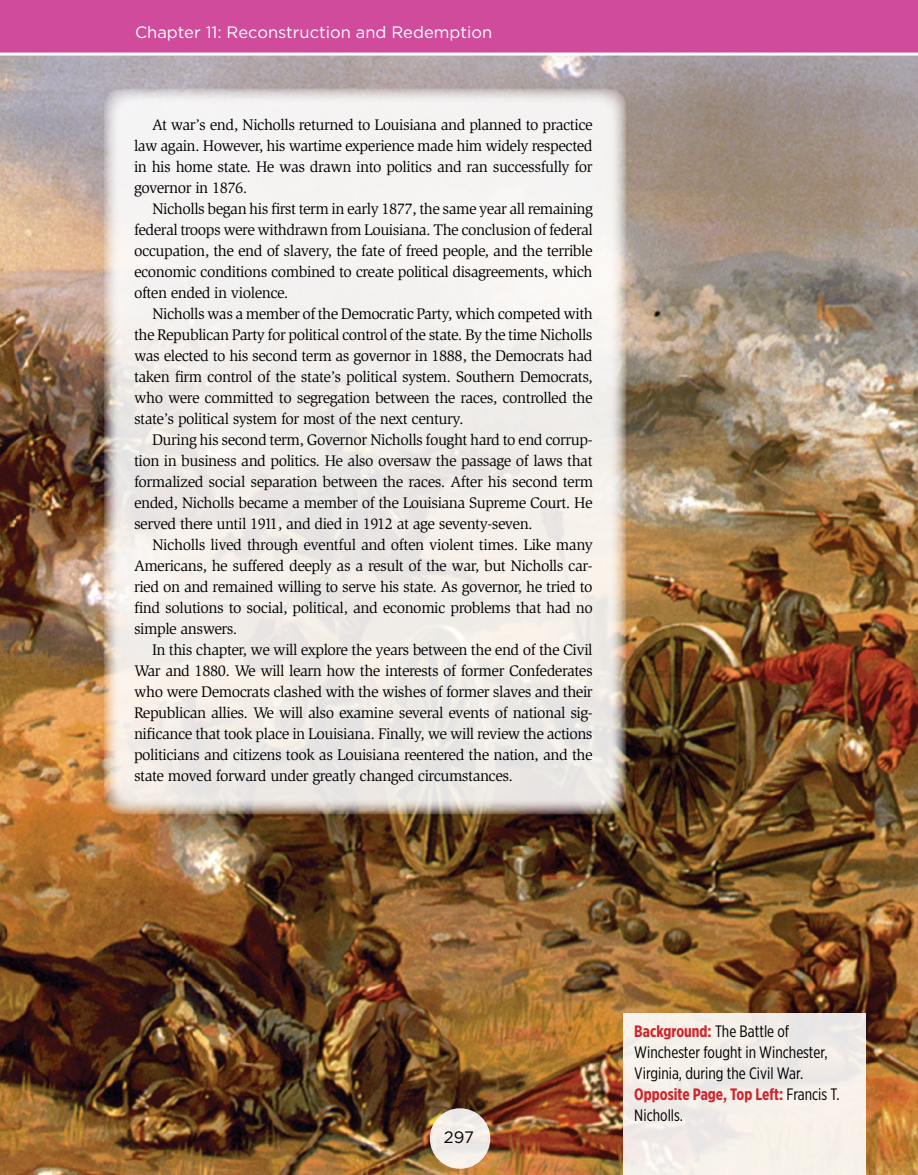
<style>
.page{position:relative;width:918px;height:1175px;background:#fff}
.page>*{position:absolute;margin:0;border:0;box-sizing:border-box;transform-origin:0 0}
.t1{font:16.5px/21px "Gotham X Narrow";color:#000}
.t2{font:16.5px "Gotham";color:#fff}
.t3{font:16.5px "Gotham";color:#000}
.t4{font:15.75px/21px "Slimbach Std";letter-spacing:-.03em;color:#000;text-align:justify}
.s1{font-weight:700;color:#d0232a}
</style>
<div class="page">
<img style="left:0;top:56px;width:918px;height:1118px">
<svg style="left:104px;top:88px;width:522px;height:726px;fill:#f2eeea"></svg>
<div style="left:623px;top:1013px;width:243px;height:161px;background:#f5f0e9"></div>
<div style="left:430px;top:1108px;width:60px;height:60px;background:#f3ede8;border-radius:50%"></div>
<div style="left:0;top:0;width:918px;height:54px;background:#d04b9b"></div>
<svg style="left:0;top:52px;width:918px;height:4px"></svg>
<p class="t2" style="left:135px;top:22px;width:359px">Chapter 11: Reconstruction and Redemption</p>
<p class="t4" style="left:134px;top:114px;width:460px;text-indent:18px">At war’s end, Nicholls returned to Louisiana and planned to practice law again. However, his wartime experience made him widely respected in his home state. He was drawn into politics and ran successfully for governor in 1876.</p>
<p class="t4" style="left:134px;top:198px;width:461px;text-indent:18px">Nicholls began his first term in early 1877, the same year all remaining federal troops were withdrawn from Louisiana. The conclusion of federal occupation, the end of slavery, the fate of freed people, and the terrible economic conditions combined to create political disagreements, which often ended in violence.</p>
<p class="t4" style="left:134px;top:303px;width:460px;text-indent:18px">Nicholls was a member of the Democratic Party, which competed with the Republican Party for political control of the state. By the time Nicholls was elected to his second term as governor in 1888, the Democrats had taken firm control of the state’s political system. Southern Democrats, who were committed to segregation between the races, controlled the state’s political system for most of the next century.</p>
<p class="t4" style="left:134px;top:429px;width:461px;text-indent:18px">During his second term, Governor Nicholls fought hard to end corrup&shy;tion in business and politics. He also oversaw the passage of laws that formalized social separation between the races. After his second term ended, Nicholls became a member of the Louisiana Supreme Court. He served there until 1911, and died in 1912 at age seventy-seven.</p>
<p class="t4" style="left:134px;top:534px;width:461px;text-indent:18px">Nicholls lived through eventful and often violent times. Like many Americans, he suffered deeply as a result of the war, but Nicholls car&shy;ried on and remained willing to serve his state. As governor, he tried to find solutions to social, political, and economic problems that had no simple answers.</p>
<p class="t4" style="left:134px;top:639px;width:460px;text-indent:18px">In this chapter, we will explore the years between the end of the Civil War and 1880. We will learn how the interests of former Confederates who were Democrats clashed with the wishes of former slaves and their Republican allies. We will also examine several events of national sig&shy;nificance that took place in Louisiana. Finally, we will review the actions politicians and citizens took as Louisiana reentered the nation, and the state moved forward under greatly changed circumstances.</p>
<p class="t3" style="left:444px;top:1126px;width:32px">297</p>
<p class="t1" style="left:634px;top:1020px;width:207px"><span class="s1">Background:</span> The Battle of<br>Winchester fought in Winchester,<br>Virginia, during the Civil War.<br><span class="s1">Opposite Page, Top Left:</span> Francis T.<br>Nicholls.</p>
</div>
